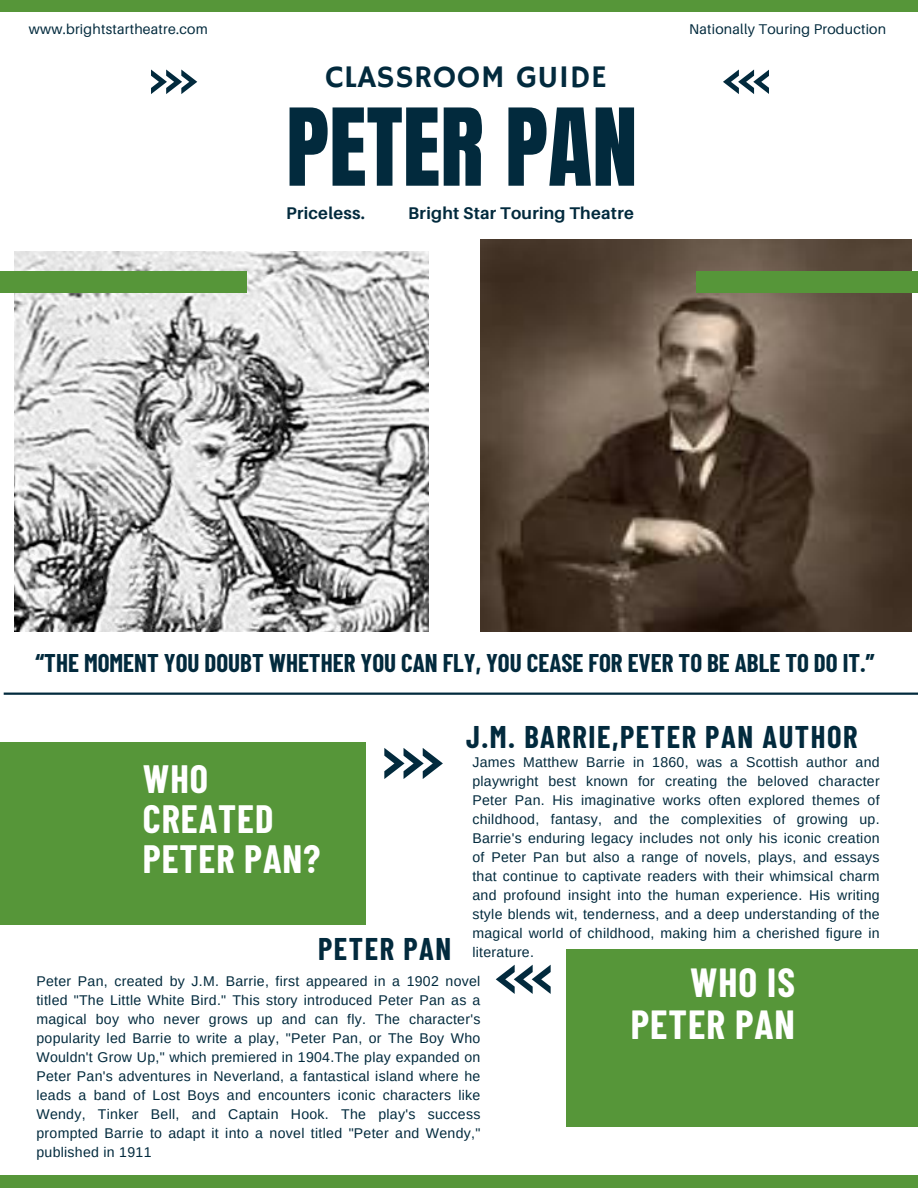
<style>
.page{position:relative;width:918px;height:1188px;background:#fff}
.page>*{position:absolute;margin:0;border:0;box-sizing:border-box;transform-origin:0 0}
.t1{font:91.05px "Anton";color:#022a3d}
.t2{font:700 39.75px/41.2px "Barlow Condensed";letter-spacing:.025em;color:#fff;text-align:right}
.t3{font:700 38.55px/40.2px "Barlow Condensed";letter-spacing:.025em;color:#fff}
.t4{font:31.35px "Hammersmith One";letter-spacing:.015em;color:#022a3d}
.t5{font:700 30.6px "Barlow Condensed";letter-spacing:.05em;color:#022a3d}
.t6{font:700 25.05px "Barlow Condensed";color:#022a3d}
.t7{font:700 16.95px "Aileron";letter-spacing:.015em;color:#022a3d}
.t8{font:14.1px/19px "Arimo";letter-spacing:.02em;color:#022a3d;text-align:justify}
.t9{font:14.1px "Aileron";letter-spacing:.015em;color:#022a3d}
</style>
<div class="page">
<div style="left:0;top:742px;width:365px;height:183px;background:#569639"></div>
<img style="left:15px;top:252px;width:413px;height:379px">
<div style="left:0;top:271px;width:246px;height:22px;background:#569639"></div>
<img style="left:481px;top:239px;width:430px;height:392px">
<div style="left:696px;top:271px;width:222px;height:22px;background:#569639"></div>
<div style="left:566px;top:949px;width:352px;height:177px;background:#569639"></div>
<svg style="left:384px;top:748px;width:59px;height:31px"></svg>
<svg style="left:496px;top:965px;width:55px;height:29px"></svg>
<svg style="left:151px;top:70px;width:46px;height:24px"></svg>
<svg style="left:723px;top:70px;width:46px;height:24px"></svg>
<div style="left:0;top:0;width:918px;height:12px;background:#569639"></div>
<div style="left:0;top:1175px;width:918px;height:13px;background:#569639"></div>
<hr style="left:4px;top:693px;width:914px;height:2px;background:#022a3d">
<p class="t9" style="left:29px;top:21px;width:180px">www.brightstartheatre.com</p>
<p class="t9" style="left:689px;top:20px;width:199px">Nationally Touring Production</p>
<p class="t4" style="left:325px;top:59px;width:283px">CLASSROOM GUIDE</p>
<p class="t1" style="left:286px;top:82px;width:353px">PETER PAN</p>
<h1 class="t7" style="left:286px;top:203px;width:80px">Priceless.</h1>
<h1 class="t7" style="left:408px;top:203px;width:227px">Bright Star Touring Theatre</h1>
<h2 class="t6" style="left:35px;top:647px;width:841px">“THE MOMENT YOU DOUBT WHETHER YOU CAN FLY, YOU CEASE FOR EVER TO BE ABLE TO DO IT.”</h2>
<h6 class="t3" style="left:143px;top:757px;width:179px">WHO<br>CREATED<br>PETER PAN?</h6>
<p class="t5" style="left:318px;top:929px;width:135px">PETER PAN</p>
<p class="t5" style="left:466px;top:717px;width:393px">J.M. BARRIE,PETER PAN AUTHOR</p>
<h4 class="t8" style="left:472px;top:752px;width:409px">James Matthew Barrie in 1860, was a Scottish author and playwright best known for creating the beloved character Peter Pan. His imaginative works often explored themes of childhood, fantasy, and the complexities of growing up.<br>Barrie's enduring legacy includes not only his iconic creation of Peter Pan but also a range of novels, plays, and essays that continue to captivate readers with their whimsical charm and profound insight into the human experience. His writing style blends wit, tenderness, and a deep understanding of the magical world of childhood, making him a cherished figure in literature.</h4>
<h5 class="t8" style="left:36px;top:971px;width:445px">Peter Pan, created by J.M. Barrie, first appeared in a 1902 novel titled "The Little White Bird." This story introduced Peter Pan as a magical boy who never grows up and can fly. The character's popularity led Barrie to write a play, "Peter Pan, or The Boy Who Wouldn't Grow Up," which premiered in 1904.The play expanded on Peter Pan's adventures in Neverland, a fantastical island where he leads a band of Lost Boys and encounters iconic characters like Wendy, Tinker Bell, and Captain Hook. The play's success prompted Barrie to adapt it into a novel titled "Peter and Wendy," published in 1911</h5>
<h3 class="t2" style="left:631px;top:961px;width:166px">WHO IS<br>PETER PAN</h3>
</div>
